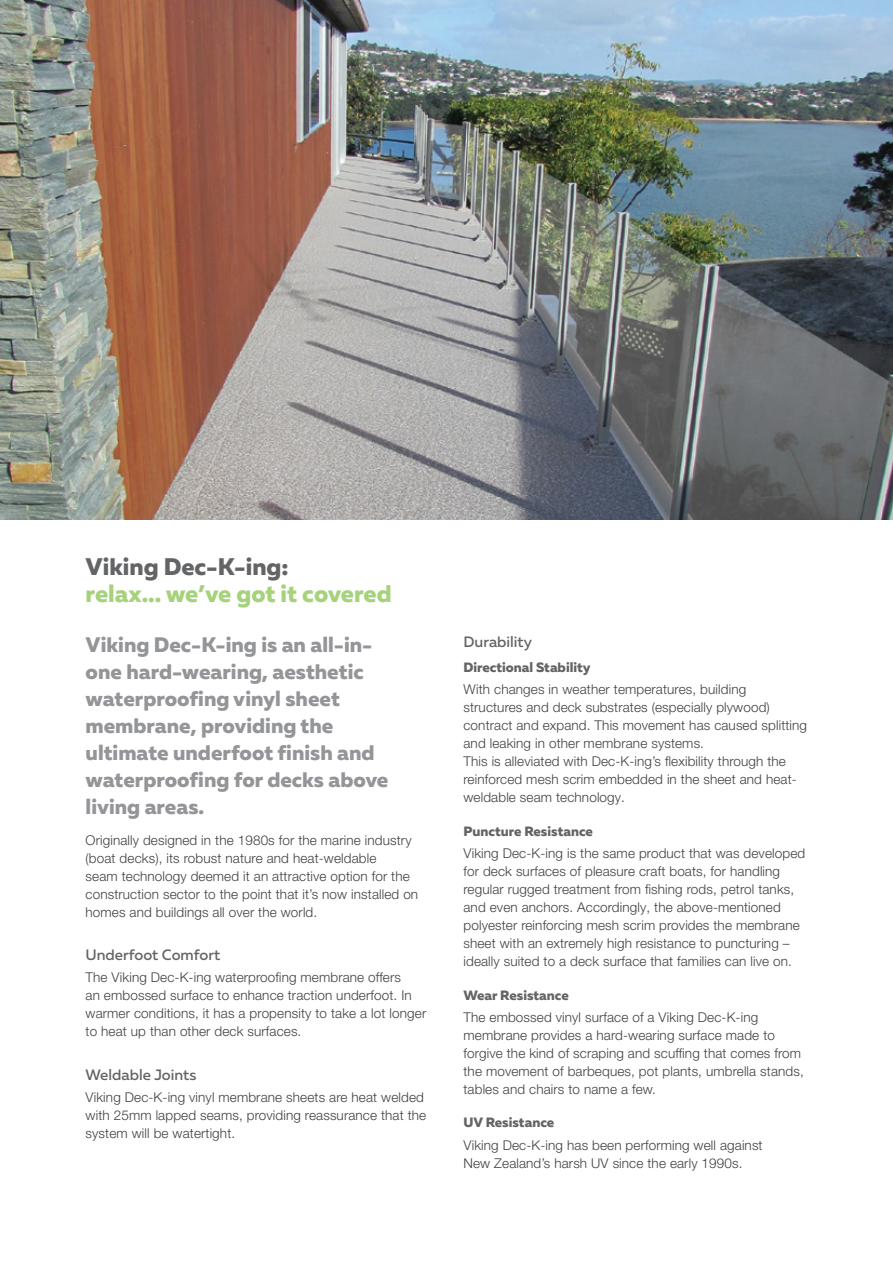
<style>
.page{position:relative;width:893px;height:1263px;background:#fff}
.page>*{position:absolute;margin:0;border:0;box-sizing:border-box;transform-origin:0 0}
.t1{font:800 24px "Muller";color:#a7d27c}
.t2{font:800 24px "Muller";color:#636466}
.t3{font:800 21px/27px "Muller";color:#939598}
.t4{font:500 15px "Muller";color:#636466}
.t5{font:300 13.5px/18px "Helvetica Neue LT Pro";letter-spacing:.01em;color:#414042}
.t6{font:800 13.5px "Muller";color:#636466}
</style>
<div class="page">
<img style="left:0;top:0;width:893px;height:519px">
<h1 class="t2" style="left:86px;top:552px;width:205px">Viking Dec-K-ing:</h1>
<h1 class="t1" style="left:86px;top:579px;width:308px">relax... we’ve got it covered</h1>
<h2 class="t3" style="left:86px;top:631px;width:304px">Viking Dec-K-ing is an all-in&shy;one hard-wearing, aesthetic waterproofing vinyl sheet membrane, providing the ultimate underfoot finish and waterproofing for decks above living areas.</h2>
<p class="t5" style="left:86px;top:830px;width:334px">Originally designed in the 1980s for the marine industry (boat decks), its robust nature and heat-weldable<br>seam technology deemed it an attractive option for the construction sector to the point that it’s now installed on homes and buildings all over the world.</p>
<p class="t4" style="left:86px;top:946px;width:136px">Underfoot Comfort</p>
<p class="t5" style="left:86px;top:968px;width:342px">The Viking Dec-K-ing waterproofing membrane offers<br>an embossed surface to enhance traction underfoot. In warmer conditions, it has a propensity to take a lot longer to heat up than other deck surfaces.</p>
<p class="t4" style="left:86px;top:1065px;width:112px">Weldable Joints</p>
<p class="t5" style="left:86px;top:1088px;width:342px">Viking Dec-K-ing vinyl membrane sheets are heat welded with 25mm lapped seams, providing reassurance that the system will be watertight.</p>
<p class="t4" style="left:463px;top:633px;width:70px">Durability</p>
<p class="t6" style="left:463px;top:659px;width:129px">Directional Stability</p>
<p class="t5" style="left:463px;top:680px;width:345px">With changes in weather temperatures, building structures and deck substrates (especially plywood) contract and expand. This movement has caused splitting and leaking in other membrane systems.<br>This is alleviated with Dec-K-ing’s flexibility through the reinforced mesh scrim embedded in the sheet and heat&shy;weldable seam technology.</p>
<p class="t6" style="left:463px;top:823px;width:131px">Puncture Resistance</p>
<p class="t5" style="left:463px;top:844px;width:343px">Viking Dec-K-ing is the same product that was developed for deck surfaces of pleasure craft boats, for handling regular rugged treatment from fishing rods, petrol tanks, and even anchors. Accordingly, the above-mentioned polyester reinforcing mesh scrim provides the membrane sheet with an extremely high resistance to puncturing – ideally suited to a deck surface that families can live on.</p>
<p class="t6" style="left:463px;top:986px;width:107px">Wear Resistance</p>
<p class="t5" style="left:463px;top:1008px;width:342px">The embossed vinyl surface of a Viking Dec-K-ing membrane provides a hard-wearing surface made to forgive the kind of scraping and scuffing that comes from the movement of barbeques, pot plants, umbrella stands, tables and chairs to name a few.</p>
<p class="t6" style="left:463px;top:1114px;width:92px">UV Resistance</p>
<p class="t5" style="left:463px;top:1135px;width:301px">Viking Dec-K-ing has been performing well against<br>New Zealand’s harsh UV since the early 1990s.</p>
</div>
